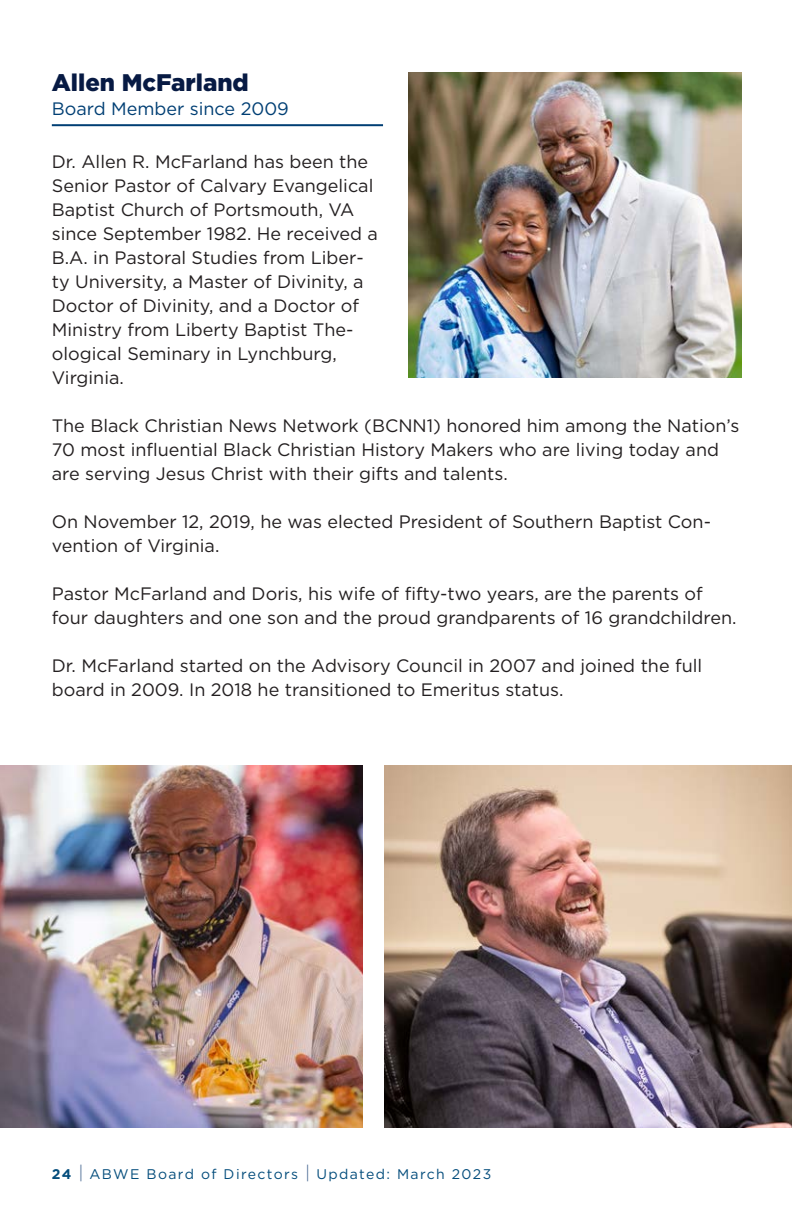
<style>
.page{position:relative;width:792px;height:1224px;background:#fff}
.page>*{position:absolute;margin:0;border:0;box-sizing:border-box;transform-origin:0 0}
.Gotham_Bold_blue_15p{font:900 24px "Gotham";color:#071a43}
.Body_Copy{font:18px/24px "Gotham";color:#231f20}
.paragraph_headers_12{font:18px "Gotham";color:#003f74}
.t1{font:14px "Gotham";letter-spacing:.1em;color:#044d7c}
.s1{font-weight:700}
.s2{font-weight:300;font-size:18px;color:#41638e}
</style>
<div class="page">
<hr style="left:52px;top:124px;width:331px;height:2px;background:#003f74">
<img style="left:408px;top:72px;width:334px;height:306px">
<img style="left:0;top:765px;width:363px;height:363px">
<img style="left:384px;top:765px;width:408px;height:363px">
<p class="Gotham_Bold_blue_15p" style="left:52px;top:66px;width:199px">Allen McFarland</p>
<p class="paragraph_headers_12" style="left:52px;top:97px;width:239px">Board Member since 2009</p>
<p class="Body_Copy" style="left:52px;top:149px;width:328px">Dr. Allen R. McFarland has been the<br>Senior Pastor of Calvary Evangelical<br>Baptist Church of Portsmouth, VA since September 1982. He received a<br>B.A. in Pastoral Studies from Liber&shy;ty University, a Master of Divinity, a<br>Doctor of Divinity, and a Doctor of<br>Ministry from Liberty Baptist The&shy;ological Seminary in Lynchburg,<br>Virginia.</p>
<p class="Body_Copy" style="left:52px;top:413px;width:689px">The Black Christian News Network (BCNN1) honored him among the Nation’s<br>70 most influential Black Christian History Makers who are living today and are serving Jesus Christ with their gifts and talents.</p>
<p class="Body_Copy" style="left:52px;top:509px;width:661px">On November 12, 2019, he was elected President of Southern Baptist Con&shy;vention of Virginia.</p>
<p class="Body_Copy" style="left:52px;top:581px;width:686px">Pastor McFarland and Doris, his wife of fifty-two years, are the parents of four daughters and one son and the proud grandparents of 16 grandchildren.</p>
<p class="Body_Copy" style="left:52px;top:653px;width:652px">Dr. McFarland started on the Advisory Council in 2007 and joined the full board in 2009. In 2018 he transitioned to Emeritus status.</p>
<p class="t1" style="left:52px;top:1165px;width:441px"><span class="s1">24</span> <span class="s2">|</span> ABWE Board of Directors <span class="s2">|</span> Updated: March 2023</p>
</div>
